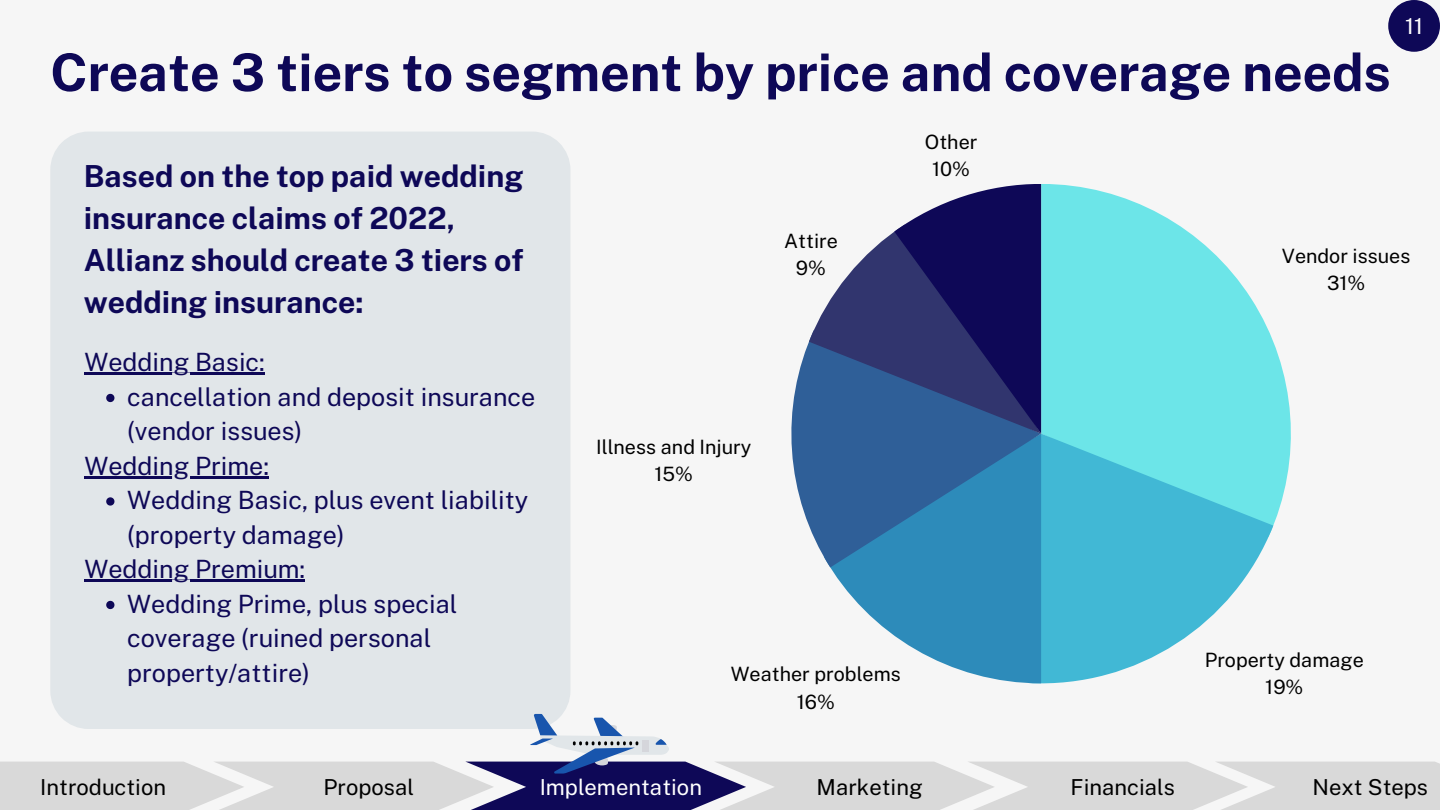
<style>
.page{position:relative;width:1440px;height:810px;background:#f6f6f6}
.page>*{position:absolute;margin:0;border:0;box-sizing:border-box;transform-origin:0 0}
.t1{font:700 52px "Public Sans";color:#0e0857}
.t2{font:700 30.4px/42px "Public Sans";color:#0e0857}
.t3{font:25.2px/34.5px "Public Sans";color:#0e0857}
.t4{font:22px "Public Sans";color:#000}
.t5{font:22px "Public Sans";color:#fff}
.t6{font:19.7px "Public Sans";color:#000}
</style>
<div class="page">
<div style="left:50px;top:132px;width:520px;height:582px;background:#e1e6e9"></div>
<svg style="left:0;top:714px;width:1440px;height:96px"></svg>
<svg style="left:1041px;top:184px;width:250px;height:342px;fill:#6ce5e8"></svg>
<svg style="left:1041px;top:434px;width:232px;height:249px;fill:#41b8d5"></svg>
<svg style="left:830px;top:567px;width:211px;height:116px;fill:#2d8bba"></svg>
<svg style="left:791px;top:342px;width:250px;height:225px;background:#3b7aac"></svg>
<svg style="left:809px;top:232px;width:85px;height:202px"></svg>
<svg style="left:894px;top:184px;width:147px;height:250px;background:#2a2e6f"></svg>
<svg style="left:106px;top:394px;width:8px;height:8px"></svg>
<svg style="left:106px;top:497px;width:8px;height:9px"></svg>
<svg style="left:106px;top:601px;width:8px;height:8px"></svg>
<hr style="left:84px;top:373px;width:181px;height:2px;background:#0e0857">
<hr style="left:84px;top:476px;width:185px;height:3px;background:#0e0857">
<hr style="left:84px;top:580px;width:221px;height:2px;background:#0e0857">
<div style="left:1388px;top:0;width:52px;height:52px;background:#0e0857;border-radius:50%"></div>
<p class="t1" style="left:50px;top:42px;width:1342px">Create 3 tiers to segment by price and coverage needs</p>
<p class="t5" style="left:1405px;top:13px;width:19px">11</p>
<p class="t2" style="left:84px;top:155px;width:441px">Based on the top paid wedding insurance claims of 2022,<br>Allianz should create 3 tiers of wedding insurance:</p>
<p class="t3" style="left:84px;top:345px;width:182px">Wedding Basic:</p>
<p class="t3" style="left:127px;top:379px;width:410px">cancellation and deposit insurance (vendor issues)</p>
<p class="t3" style="left:84px;top:448px;width:186px">Wedding Prime:</p>
<p class="t3" style="left:127px;top:483px;width:403px">Wedding Basic, plus event liability (property damage)</p>
<p class="t3" style="left:84px;top:552px;width:222px">Wedding Premium:</p>
<p class="t3" style="left:127px;top:586px;width:332px">Wedding Prime, plus special coverage (ruined personal property/attire)</p>
<p class="t6" style="left:784px;top:229px;width:55px">Attire</p>
<p class="t6" style="left:796px;top:256px;width:32px">9%</p>
<p class="t6" style="left:596px;top:435px;width:156px">Illness and Injury</p>
<p class="t6" style="left:655px;top:462px;width:40px">15%</p>
<p class="t6" style="left:925px;top:131px;width:54px">Other</p>
<p class="t6" style="left:932px;top:158px;width:39px">10%</p>
<p class="t6" style="left:731px;top:663px;width:172px">Weather problems</p>
<p class="t6" style="left:797px;top:690px;width:40px">16%</p>
<p class="t6" style="left:1282px;top:244px;width:130px">Vendor issues</p>
<p class="t6" style="left:1327px;top:271px;width:40px">31%</p>
<p class="t6" style="left:1205px;top:648px;width:161px">Property damage</p>
<p class="t6" style="left:1265px;top:675px;width:40px">19%</p>
<p class="t4" style="left:40px;top:774px;width:127px">Introduction</p>
<p class="t4" style="left:324px;top:774px;width:92px">Proposal</p>
<p class="t5" style="left:540px;top:774px;width:164px">Implementation</p>
<p class="t4" style="left:817px;top:774px;width:108px">Marketing</p>
<p class="t4" style="left:1071px;top:774px;width:106px">Financials</p>
<p class="t4" style="left:1313px;top:774px;width:117px">Next Steps</p>
</div>
